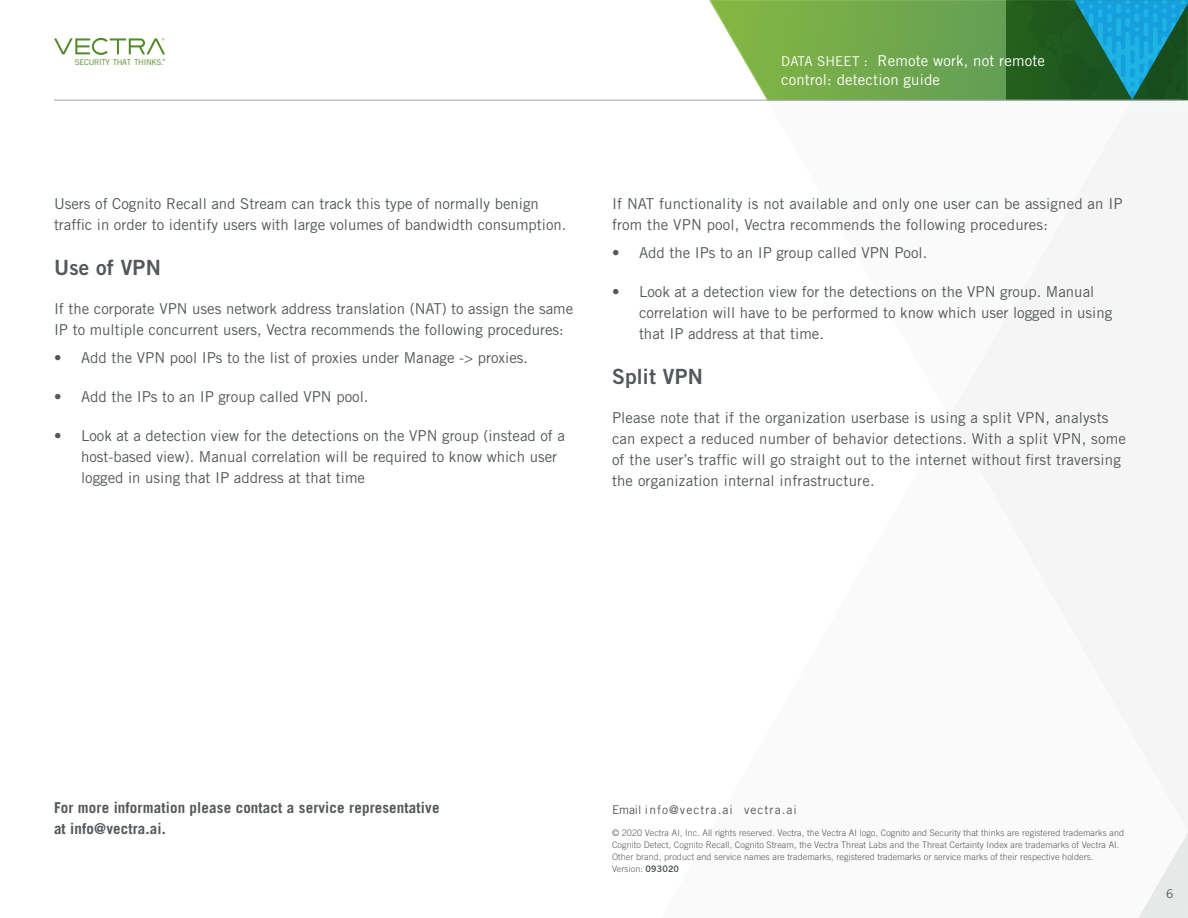
<style>
.page{position:relative;width:1188px;height:918px;background:#fff}
.page>*{position:absolute;margin:0;border:0;box-sizing:border-box;transform-origin:0 0}
.subhead{font:21px "Trade Gothic LT Std Bd 2";letter-spacing:.01em;color:#54585a}
.bodycopy{font:15px/21px "Trade Gothic LT Std";letter-spacing:.01em;color:#54585a}
.Body_bullets{font:15px/21px "Trade Gothic LT Std";color:#54585a}
.bodycopy-2{font:700 15px/21px "Trade Gothic LT Std";letter-spacing:.01em;color:#54585a}
.t1{font:15px/19.5px "Trade Gothic LT Std";letter-spacing:.01em;color:#fff}
.bodycopy-3{font:12px "Trade Gothic LT Std";letter-spacing:.09em;color:#54585a}
.bodycopy-4{font:300 9px/12px "Trade Gothic LT Std";letter-spacing:.01em;color:#54585a}
.t2{font:7.95px "Trade Gothic LT Std";letter-spacing:-.04em;color:#548a2e}
.t3{font:3.3px "Trade Gothic LT Std";color:#548a2e}
.s1{font-size:13.5px}
.s2{font-family:"Trade Gothic LT Std Bd 2";font-weight:400}
</style>
<div class="page">
<svg style="left:711px;top:0;width:295px;height:100px;background:#7fb15d"></svg>
<svg style="left:1006px;top:0;width:182px;height:100px;background:#1d705b"></svg>
<svg style="left:1138px;top:833px;width:50px;height:85px"></svg>
<svg style="left:54px;top:38px;width:111px;height:17px"></svg>
<hr style="left:54px;top:100px;width:1129px;height:1px;background:#9ea2a2">
<p class="t2" style="left:75px;top:57px;width:90px">SECURITY THAT THINKS.</p>
<p class="t3" style="left:163px;top:58px;width:4px">®</p>
<p class="t1" style="left:781px;top:50px;width:265px"><span class="s1">DATA SHEET :</span> Remote work, not remote control: detection guide</p>
<p class="bodycopy" style="left:54px;top:193px;width:514px">Users of Cognito Recall and Stream can track this type of normally benign traffic in order to identify users with large volumes of bandwidth consumption.</p>
<p class="subhead" style="left:54px;top:254px;width:108px">Use of VPN</p>
<p class="bodycopy" style="left:54px;top:298px;width:521px">If the corporate VPN uses network address translation (NAT) to assign the same<br>IP to multiple concurrent users, Vectra recommends the following procedures:</p>
<p class="Body_bullets" style="left:54px;top:347px;width:476px">• Add the VPN pool IPs to the list of proxies under Manage -&gt; proxies.</p>
<p class="Body_bullets" style="left:54px;top:386px;width:316px">• Add the IPs to an IP group called VPN pool.</p>
<p class="Body_bullets" style="left:81px;top:425px;width:486px;text-indent:-27px">• Look at a detection view for the detections on the VPN group (instead of a host-based view). Manual correlation will be required to know which user logged in using that IP address at that time</p>
<p class="bodycopy" style="left:612px;top:193px;width:512px">If NAT functionality is not available and only one user can be assigned an IP from the VPN pool, Vectra recommends the following procedures:</p>
<p class="Body_bullets" style="left:612px;top:242px;width:317px">• Add the IPs to an IP group called VPN Pool.</p>
<p class="Body_bullets" style="left:639px;top:281px;width:475px;text-indent:-27px">• Look at a detection view for the detections on the VPN group. Manual correlation will have to be performed to know which user logged in using that IP address at that time.</p>
<p class="subhead" style="left:612px;top:363px;width:92px">Split VPN</p>
<p class="bodycopy" style="left:612px;top:407px;width:515px">Please note that if the organization userbase is using a split VPN, analysts can expect a reduced number of behavior detections. With a split VPN, some of the user’s traffic will go straight out to the internet without first traversing the organization internal infrastructure.</p>
<p class="bodycopy-2" style="left:54px;top:797px;width:387px">For more information please contact a service representative at info@vectra.ai.</p>
<p class="bodycopy-3" style="left:612px;top:802px;width:186px">Email info@vectra.ai vectra.ai</p>
<p class="bodycopy-4" style="left:612px;top:826px;width:514px">© 2020 Vectra AI, Inc. All rights reserved. Vectra, the Vectra AI logo, Cognito and Security that thinks are registered trademarks and Cognito Detect, Cognito Recall, Cognito Stream, the Vectra Threat Labs and the Threat Certainty Index are trademarks of Vectra AI.<br>Other brand, product and service names are trademarks, registered trademarks or service marks of their respective holders.<br>Version: <span class="s2">093020</span></p>
<p class="bodycopy-3" style="left:1166px;top:886px;width:9px">6</p>
</div>
